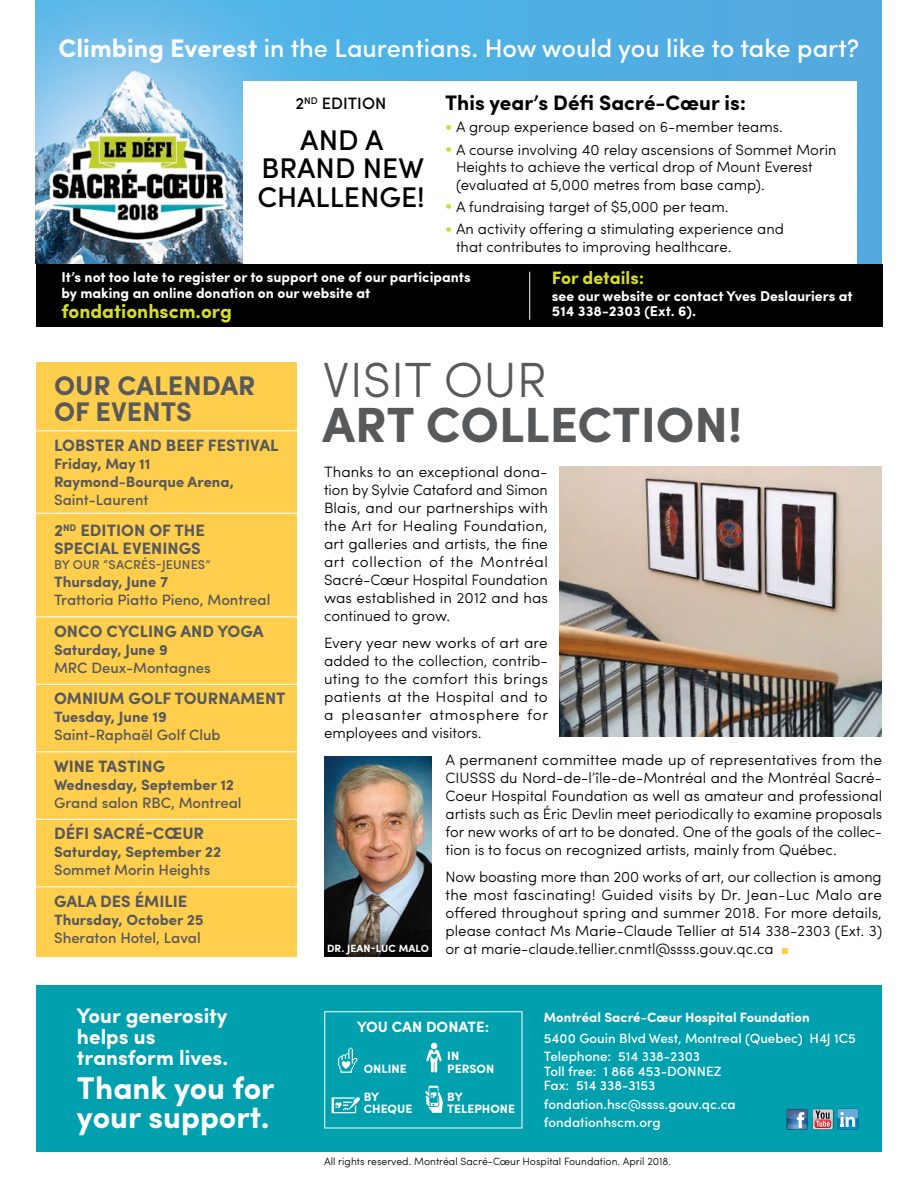
<style>
.page{position:relative;width:918px;height:1188px;background:#fff}
.page>*{position:absolute;margin:0;border:0;box-sizing:border-box;transform-origin:0 0}
.t1{font:700 49.5px "Sofia Pro";color:#58595b}
.t2{font:300 49.5px "Sofia Pro";color:#58595b}
.t3{font:700 31.5px/28.5px "Sofia Pro";color:#fff}
.t4{font:500 28.5px/28.5px "Sofia Pro";color:#000;text-align:center}
.t5{font:700 27px/25.5px "Sofia Pro";color:#58595b}
.t6{font:500 25.5px "Sofia Pro";color:#fff}
.t7{font:700 21px/21px "Sofia Pro";color:#fff}
.t8{font:700 21px "Sofia Pro";color:#000}
.t9{font:700 19.5px "Sofia Pro";color:#d7df23}
.t10{font:700 18px "Sofia Pro";color:#d7df23}
.t11{font:700 16.5px "Sofia Pro";color:#58595b}
.t12{font:500 16.5px "Sofia Pro";color:#000}
.t13{font:300 15px/18px "Sofia Pro";color:#000;text-align:justify}
.t14{font:500 15px "Sofia Pro";color:#58595b}
.t15{font:700 15px/18px "Sofia Pro";color:#58595b}
.t16{font:700 15px "Sofia Pro";color:#fff}
.t17{font:700 14.25px/15.8px "Sofia Pro";color:#fff}
.t18{font:500 13.5px/18.8px "Sofia Pro";color:#fff}
.t19{font:700 13.5px "Sofia Pro";color:#fff}
.t20{font:500 12.75px "Sofia Pro";letter-spacing:.01em;color:#58595b}
.t21{font:700 12.15px/12.1px "Sofia Pro";color:#fff}
.t22{font:300 10.5px "Sofia Pro";color:#000}
.t23{font:700 10.5px "Sofia Pro";letter-spacing:.01em;color:#fff}
.s1{font-weight:700}
.s2{font-weight:700;color:#cbdb2a}
</style>
<div class="page">
<svg style="left:782px;top:948px;width:6px;height:6px"></svg>
<img style="left:324px;top:757px;width:108px;height:173px">
<svg style="left:324px;top:930px;width:108px;height:27px;background:#23211f"></svg>
<img style="left:560px;top:466px;width:322px;height:270px">
<img style="left:36px;top:0;width:846px;height:264px">
<div style="left:243px;top:81px;width:614px;height:183px;background:#fff"></div>
<div style="left:36px;top:363px;width:261px;height:594px;background:#ffce4c"></div>
<hr style="left:36px;top:430px;width:261px;height:1px;background:#fff">
<hr style="left:36px;top:513px;width:261px;height:1px;background:#fff">
<hr style="left:36px;top:616px;width:261px;height:1px;background:#fff">
<hr style="left:36px;top:684px;width:261px;height:1px;background:#fff">
<hr style="left:36px;top:751px;width:261px;height:1px;background:#fff">
<hr style="left:36px;top:819px;width:261px;height:1px;background:#fff">
<hr style="left:36px;top:886px;width:261px;height:1px;background:#fff">
<div style="left:36px;top:264px;width:846px;height:63px;background:#000"></div>
<hr style="left:529px;top:272px;width:1px;height:48px;background:#fff">
<div style="left:36px;top:986px;width:846px;height:166px;background:#00a0af"></div>
<svg style="left:332px;top:1097px;width:28px;height:16px"></svg>
<svg style="left:426px;top:1043px;width:16px;height:30px"></svg>
<svg style="left:338px;top:1048px;width:19px;height:25px"></svg>
<svg style="left:425px;top:1086px;width:18px;height:27px"></svg>
<svg style="left:787px;top:1109px;width:71px;height:21px"></svg>
<h3 class="t6" style="left:59px;top:29px;width:802px"><span class="s1">Climbing Everest</span> in the Laurentians. How would you like to take part?</h3>
<p class="t12" style="left:296px;top:91px;width:92px">2<sup>nd</sup> edition</p>
<h3 class="t4" style="left:258px;top:124px;width:169px">and a brand new challenge!</h3>
<h3 class="t8" style="left:445px;top:87px;width:303px">This year’s Défi Sacré-Cœur is:</h3>
<p class="t13" style="left:445px;top:117px;width:339px"><span class="s2">•</span> A group experience based on 6-member teams.</p>
<p class="t13" style="left:456px;top:140px;width:382px;text-align:left;text-indent:-11px"><span class="s2">•</span> A course involving 40 relay ascensions of Sommet Morin<br>Heights to achieve the vertical drop of Mount Everest (evaluated at 5,000 metres from base camp).</p>
<p class="t13" style="left:445px;top:197px;width:285px"><span class="s2">•</span> A fundraising target of $5,000 per team.</p>
<p class="t13" style="left:456px;top:219px;width:329px;text-indent:-11px"><span class="s2">•</span> An activity offering a stimulating experience and that contributes to improving healthcare.</p>
<p class="t17" style="left:62px;top:268px;width:411px">It’s not too late to register or to support one of our participants by making an online donation on our website at</p>
<h3 class="t9" style="left:62px;top:296px;width:172px">fondationhscm.org</h3>
<p class="t10" style="left:552px;top:264px;width:94px">For details:</p>
<p class="t17" style="left:552px;top:287px;width:302px">see our website or contact Yves Deslauriers at<br>514 338-2303 (Ext. 6).</p>
<h3 class="t5" style="left:54px;top:371px;width:101px">Our Calendar of Event</h3>
<h3 class="t5" style="left:176px;top:397px;width:17px">s</h3>
<p class="t11" style="left:54px;top:432px;width:52px">Lo bster</p>
<p class="t11" style="left:128px;top:432px;width:13px">and</p>
<p class="t11" style="left:166px;top:432px;width:104px">Bee f Festival</p>
<p class="t15" style="left:54px;top:454px;width:181px">Friday, May 11<br>Raymond-Bourque Arena,</p>
<p class="t14" style="left:54px;top:488px;width:96px">Saint-Laurent</p>
<p class="t11" style="left:54px;top:518px;width:46px">2<sup>nd</sup> Edition</p>
<p class="t11" style="left:149px;top:518px;width:55px">of the</p>
<p class="t11" style="left:54px;top:536px;width:30px">Special</p>
<p class="t11" style="left:123px;top:536px;width:29px">Evenin</p>
<p class="t11" style="left:179px;top:536px;width:24px">gs</p>
<p class="t20" style="left:54px;top:555px;width:158px">by our “Sacrés-Jeunes”</p>
<p class="t15" style="left:54px;top:572px;width:116px">Thursday, June 7</p>
<p class="t14" style="left:54px;top:589px;width:218px">Trattoria Piatto Pieno, Montreal</p>
<p class="t11" style="left:54px;top:618px;width:26px">Onco</p>
<p class="t11" style="left:107px;top:618px;width:32px">Cyclin</p>
<p class="t11" style="left:164px;top:618px;width:29px">g and</p>
<p class="t11" style="left:218px;top:618px;width:47px">Yo ga</p>
<p class="t15" style="left:54px;top:640px;width:115px">Saturday, June 9</p>
<p class="t14" style="left:54px;top:656px;width:158px">MRC Deux-Montagnes</p>
<p class="t11" style="left:54px;top:686px;width:24px">Omni</p>
<p class="t11" style="left:98px;top:686px;width:43px">um Gol</p>
<p class="t11" style="left:162px;top:686px;width:58px">f Tournament</p>
<p class="t15" style="left:54px;top:707px;width:114px">Tuesday, June 19</p>
<p class="t14" style="left:54px;top:724px;width:168px">Saint-Raphaël Golf Club</p>
<p class="t11" style="left:54px;top:753px;width:24px">Wine</p>
<p class="t11" style="left:98px;top:753px;width:69px">Tastin g</p>
<p class="t15" style="left:54px;top:775px;width:182px">Wednesday, September 12</p>
<p class="t14" style="left:54px;top:791px;width:99px">Grand salon RBC</p>
<p class="t14" style="left:171px;top:791px;width:72px">, Montreal</p>
<p class="t11" style="left:54px;top:821px;width:51px">Défi Sacr</p>
<p class="t11" style="left:136px;top:821px;width:67px">é-Cœur</p>
<p class="t15" style="left:54px;top:842px;width:169px">Saturday, September 22</p>
<p class="t14" style="left:54px;top:859px;width:158px">Sommet Morin Heights</p>
<p class="t11" style="left:54px;top:888px;width:12px">Gala</p>
<p class="t11" style="left:100px;top:888px;width:45px">de s Émilie</p>
<p class="t15" style="left:54px;top:910px;width:151px">Thursday, October 25</p>
<p class="t14" style="left:54px;top:926px;width:148px">Sheraton Hotel, Laval</p>
<h3 class="t7" style="left:77px;top:1004px;width:153px">Your generosity helps us transform lives.</h3>
<h2 class="t3" style="left:77px;top:1072px;width:199px">Thank you for your support.</h2>
<h1 class="t2" style="left:322px;top:343px;width:226px">VISIT OUR</h1>
<h1 class="t1" style="left:322px;top:387px;width:421px">ART COLLECTION!</h1>
<p class="t13" style="left:324px;top:462px;width:225px">Thanks to an exceptional dona&shy;tion by Sylvie Cataford and Simon Blais, and our partnerships with the Art for Healing Foundation, art galleries and artists, the fine art collection of the Montréal Sacré-Cœur Hospital Foundation was established in 2012 and has continued to grow.</p>
<p class="t13" style="left:324px;top:633px;width:226px">Every year new works of art are added to the collection, contrib&shy;uting to the comfort this brings patients at the Hospital and to a pleasanter atmosphere for employees and visitors.</p>
<p class="t13" style="left:446px;top:750px;width:438px">A permanent committee made up of representatives from the CIUSSS du Nord-de-l’île-de-Montréal and the Montréal Sacré-Coeur Hospital Foundation as well as amateur and professional artists such as Éric Devlin meet periodically to examine proposals for new works of art to be donated. One of the goals of the collec&shy;tion is to focus on recognized artists, mainly from Québec.</p>
<p class="t13" style="left:446px;top:867px;width:438px">Now boasting more than 200 works of art, our collection is among the most fascinating! Guided visits by Dr. Jean-Luc Malo are offered throughout spring and summer 2018. For more details, please contact Ms Marie-Claude Tellier at 514 338-2303 (Ext. 3)</p>
<p class="t23" style="left:327px;top:940px;width:31px">Dr . Jean</p>
<p class="t13" style="left:446px;top:939px;width:330px">or at marie-claude.tellier.cnmtl@ssss.gouv.qc.ca</p>
<p class="t23" style="left:371px;top:940px;width:46px">-Luc Malo</p>
<p class="t16" style="left:357px;top:1015px;width:46px">Yo u can</p>
<p class="t16" style="left:426px;top:1015px;width:11px">donate</p>
<p class="t16" style="left:485px;top:1015px;width:6px">:</p>
<p class="t21" style="left:447px;top:1049px;width:12px">In</p>
<p class="t21" style="left:364px;top:1062px;width:17px">Online</p>
<p class="t21" style="left:447px;top:1061px;width:39px">person</p>
<p class="t21" style="left:447px;top:1090px;width:17px">By tele</p>
<p class="t21" style="left:364px;top:1090px;width:49px">By cheque</p>
<p class="t21" style="left:475px;top:1102px;width:25px">phone</p>
<p class="t19" style="left:544px;top:1007px;width:267px">Montréal Sacré-Cœur Hospital Foundation</p>
<p class="t18" style="left:544px;top:1027px;width:313px">5400 Gouin Blvd West, Montreal (Quebec) H4J 1C5<br>Telephone: 514 338-2303</p>
<p class="t18" style="left:544px;top:1060px;width:143px">Toll free: 1 866 453-DONNE</p>
<p class="t18" style="left:714px;top:1060px;width:9px">Z</p>
<p class="t18" style="left:544px;top:1075px;width:193px">Fax: 514 338-3153 fondation.hsc@ssss.gouv.qc.ca fondationhscm.org</p>
<p class="t22" style="left:324px;top:1154px;width:349px">All rights reserved. Montréal Sacré-Cœur Hospital Foundation. April 2018.</p>
</div>
